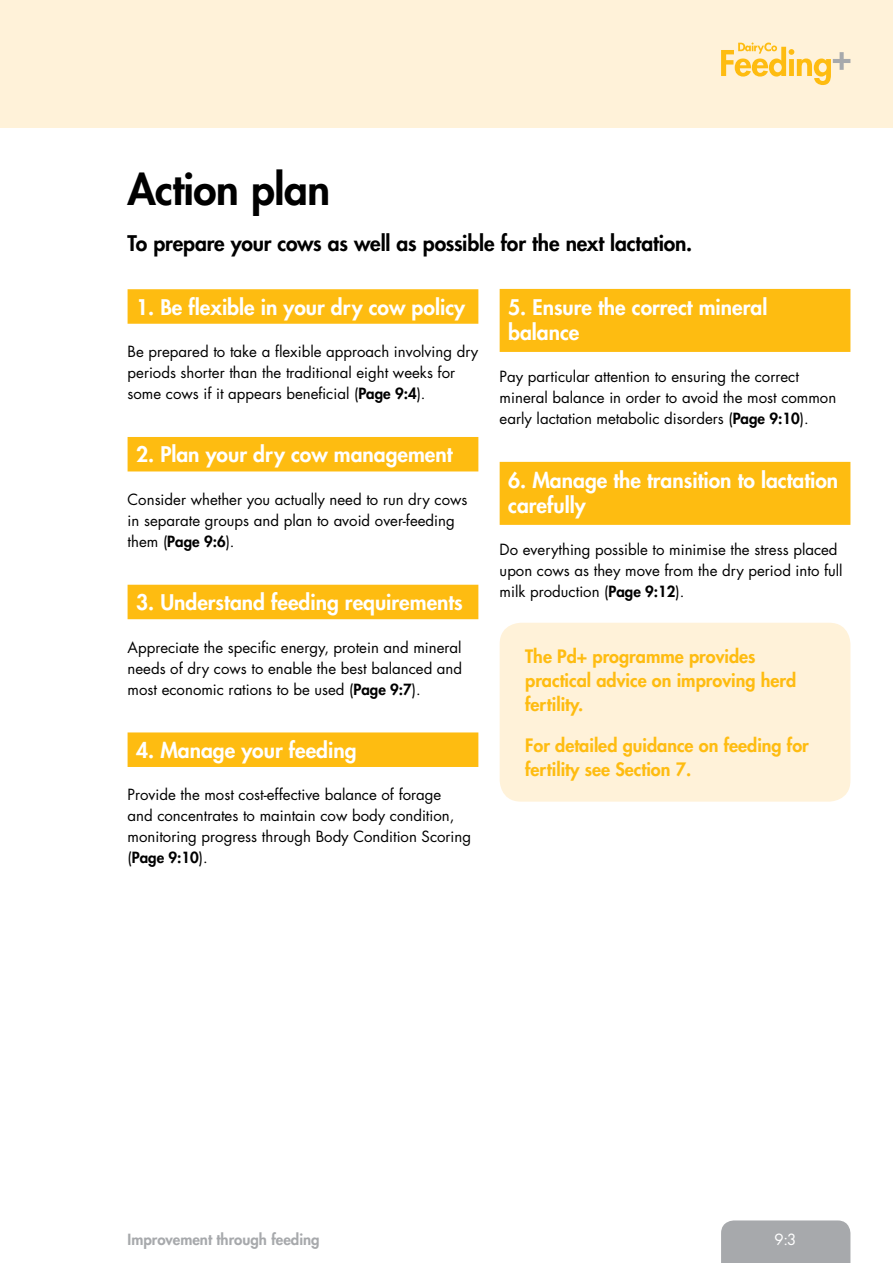
<style>
.page{position:relative;width:893px;height:1263px;background:#fff}
.page>*{position:absolute;margin:0;border:0;box-sizing:border-box;transform-origin:0 0}
.t1{font:800 42px "Futura Std";letter-spacing:-.01em;color:#000}
.t2{font:800 21px/25.2px "Futura Std";color:#fff}
.t3{font:800 21px "Futura Std";letter-spacing:-.005em;color:#000}
.t4{font:800 18px/24px "Futura Std";color:#febc11}
.t5{font:15px/21px "Futura Std";color:#000}
.t6{font:800 15px "Futura Std";color:#a7a9ac}
.t7{font:15px "Futura Std";color:#fff}
.s1{font-weight:800}
</style>
<div class="page">
<div style="left:0;top:0;width:893px;height:128px;background:#fff2d9"></div>
<div style="left:721px;top:1220px;width:129px;height:43px;background:#a7a9ac"></div>
<svg style="left:721px;top:43px;width:129px;height:42px"></svg>
<div style="left:128px;top:289px;width:350px;height:35px;background:#febc11"></div>
<div style="left:128px;top:437px;width:350px;height:34px;background:#febc11"></div>
<div style="left:128px;top:585px;width:350px;height:34px;background:#febc11"></div>
<div style="left:128px;top:732px;width:350px;height:35px;background:#febc11"></div>
<div style="left:500px;top:289px;width:350px;height:63px;background:#febc11"></div>
<div style="left:500px;top:462px;width:350px;height:63px;background:#febc11"></div>
<div style="left:500px;top:623px;width:350px;height:179px;background:#fff2d9;border-radius:21px"></div>
<h1 class="t1" style="left:128px;top:163px;width:204px">Action plan</h1>
<h2 class="t3" style="left:128px;top:230px;width:566px">To prepare your cows as well as possible for the next lactation.</h2>
<h2 class="t2" style="left:136px;top:294px;width:331px">1. Be flexible in your dry cow policy</h2>
<p class="t5" style="left:128px;top:341px;width:352px">Be prepared to take a flexible approach involving dry periods shorter than the traditional eight weeks for some cows if it appears beneficial (<span class="s1">Page 9:4</span>).</p>
<h2 class="t2" style="left:508px;top:294px;width:261px">5. Ensure the correct mineral balance</h2>
<p class="t5" style="left:500px;top:366px;width:338px">Pay particular attention to ensuring the correct mineral balance in order to avoid the most common early lactation metabolic disorders (<span class="s1">Page 9:10</span>).</p>
<h2 class="t2" style="left:136px;top:442px;width:318px">2. Plan your dry cow management</h2>
<p class="t5" style="left:128px;top:489px;width:341px">Consider whether you actually need to run dry cows in separate groups and plan to avoid over-feeding them (<span class="s1">Page 9:6</span>).</p>
<h2 class="t2" style="left:136px;top:590px;width:328px">3. Understand feeding requirements</h2>
<p class="t5" style="left:128px;top:637px;width:336px;text-align:justify">Appreciate the specific energy, protein and mineral needs of dry cows to enable the best balanced and most economic rations to be used (<span class="s1">Page 9:7</span>).</p>
<h2 class="t2" style="left:136px;top:738px;width:222px">4. Manage your feeding</h2>
<p class="t5" style="left:128px;top:784px;width:345px">Provide the most cost-effective balance of forage<br>and concentrates to maintain cow body condition, monitoring progress through Body Condition Scoring (<span class="s1">Page 9:10</span>).</p>
<h2 class="t2" style="left:508px;top:467px;width:332px">6. Manage the transition to lactation carefully</h2>
<p class="t5" style="left:500px;top:539px;width:345px">Do everything possible to minimise the stress placed upon cows as they move from the dry period into full milk production (<span class="s1">Page 9:12</span>).</p>
<p class="t4" style="left:525px;top:644px;width:273px">The Pd+ programme provides practical advice on improving herd fertility.</p>
<p class="t4" style="left:525px;top:733px;width:285px">For detailed guidance on feeding for fertility see Section 7.</p>
<p class="t6" style="left:128px;top:1229px;width:194px">Improvement through feeding</p>
<p class="t7" style="left:775px;top:1229px;width:23px">9:3</p>
</div>
